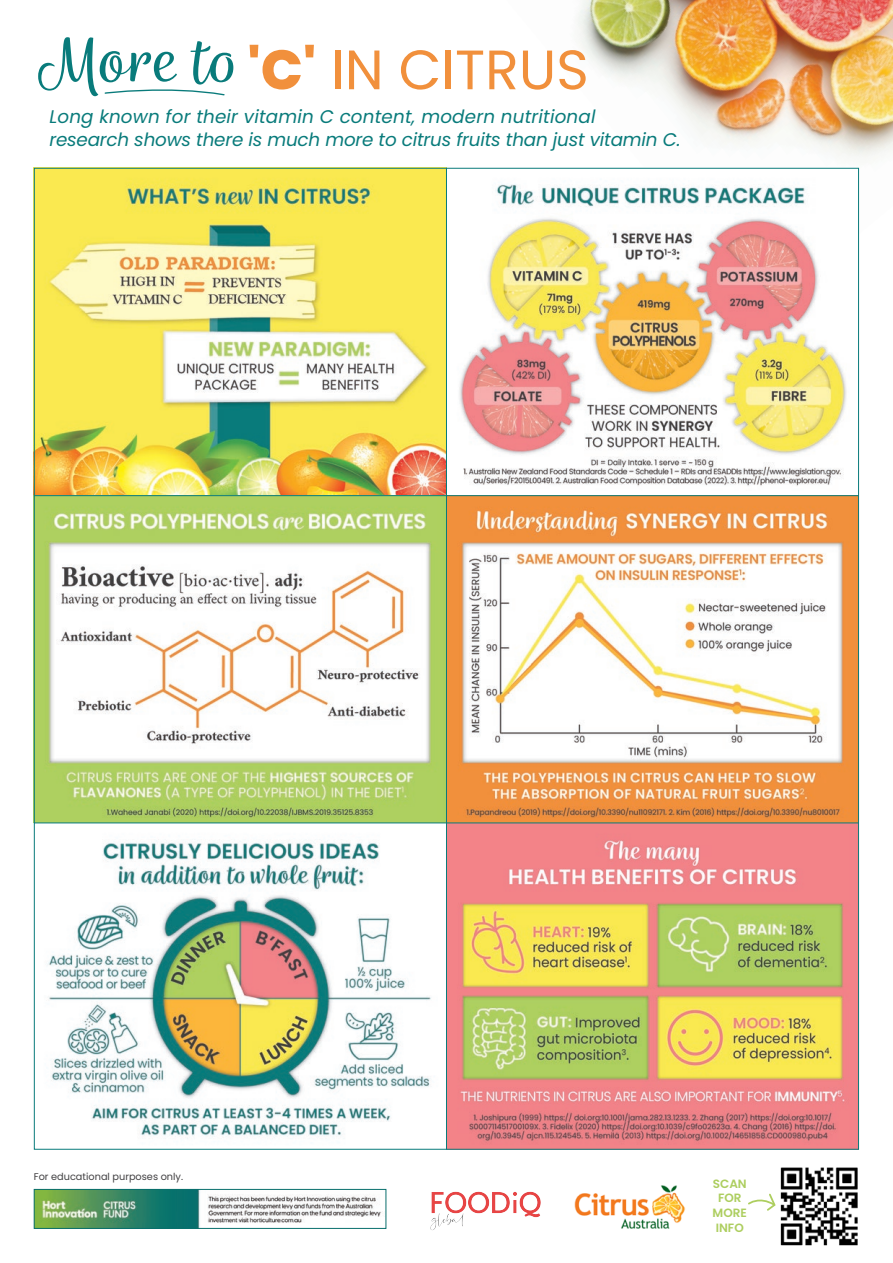
<style>
.page{position:relative;width:893px;height:1263px;background:#fff}
.page>*{position:absolute;margin:0;border:0;box-sizing:border-box;transform-origin:0 0}
.t1{font:72.9px "Wreath";letter-spacing:.01em;color:#097b7b}
.t2{font:55.5px "Poppins";color:#f1903c}
.t3{font:italic 18.3px/22.5px "Poppins";letter-spacing:-.01em;color:#097b7b}
.t4{font:600 12px/14.7px "Poppins";color:#adce5f;text-align:center}
.t5{font:9.75px "Poppins";color:#414042}
.s1{font-weight:800}
</style>
<div class="page">
<img style="left:506px;top:0;width:387px;height:312px">
<img style="left:36px;top:170px;width:821px;height:978px">
<svg style="left:104px;top:89px;width:121px;height:7px"></svg>
<img style="left:780px;top:1167px;width:78px;height:79px">
<svg style="left:748px;top:1193px;width:28px;height:18px"></svg>
<img style="left:36px;top:1191px;width:345px;height:35px">
<div style="left:34px;top:1189px;width:352px;height:39px;border:1px solid #096f6d"></div>
<img style="left:575px;top:1186px;width:111px;height:42px">
<img style="left:430px;top:1191px;width:111px;height:39px">
<hr style="left:446px;top:168px;width:1px;height:982px;background:#097b7b">
<hr style="left:34px;top:495px;width:825px;height:1px;background:#097b7b">
<hr style="left:34px;top:822px;width:825px;height:1px;background:#097b7b">
<p class="t1" style="left:35px;top:16px;width:201px">More to</p>
<p class="t2" style="left:247px;top:38px;width:343px"><span class="s1">'C'</span> IN CITRUS</p>
<p class="t3" style="left:49px;top:105px;width:633px">Long known for their vitamin C content, modern nutritional<br>research shows there is much more to citrus fruits than just vitamin C.</p>
<p class="t5" style="left:34px;top:1170px;width:151px">For educational purposes only.</p>
<p class="t4" style="left:713px;top:1176px;width:36px">SCAN<br>FOR<br>MORE<br>INFO</p>
</div>
